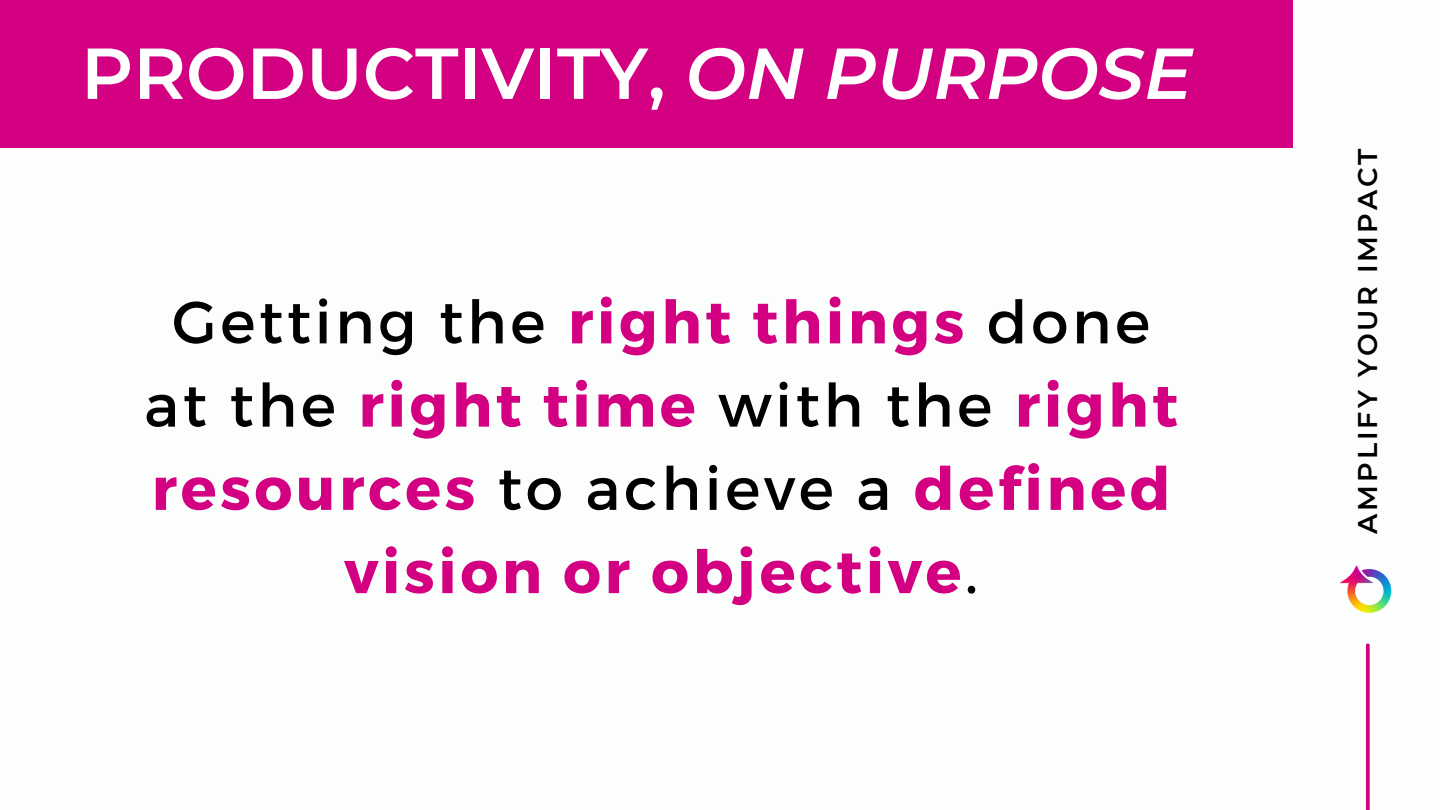
<style>
.page{position:relative;width:1440px;height:810px;background:#fff}
.page>*{position:absolute;margin:0;border:0;box-sizing:border-box;transform-origin:0 0}
.t1{font:600 72px "Montserrat";color:#fff}
.t2{font:700 59.6px/83.2px "Montserrat";letter-spacing:.06em;color:#d40082;text-align:center}
.t3{font:600 27px "Montserrat";letter-spacing:.11em;color:#000}
.s1{font-style:italic}
.s2{font-weight:400;color:#000}
</style>
<div class="page">
<img style="left:1339px;top:565px;width:53px;height:48px">
<svg style="left:1366px;top:645px;width:4px;height:165px"></svg>
<div style="left:0;top:0;width:1293px;height:148px;background:#d40082"></div>
<p class="t1" style="left:81px;top:29px;width:1113px">PRODUCTIVITY, <span class="s1">ON PURPOSE</span></p>
<p class="t2" style="left:144px;top:278px;width:1035px"><span class="s2">Getting the</span> right things <span class="s2">done at the</span> right time <span class="s2">with the</span> right resources <span class="s2">to achieve a</span> defined vision or objective<span class="s2">.</span></p>
<p class="t3" style="left:1351px;top:534px;width:387px;rotate:-90deg">AMPLIFY YOUR IMPACT</p>
</div>
